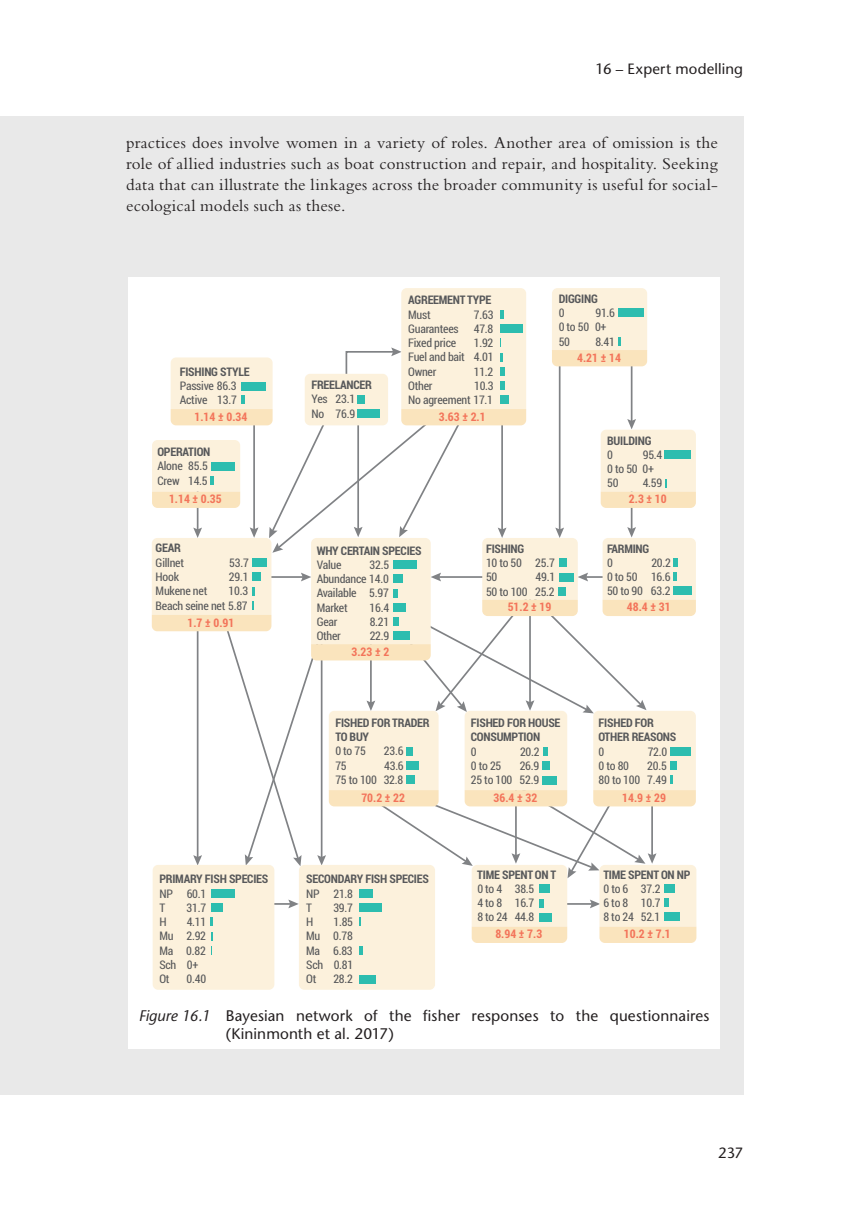
<style>
.page{position:relative;width:864px;height:1221px;background:#fff}
.page>*{position:absolute;margin:0;border:0;box-sizing:border-box;transform-origin:0 0}
.t1{font:17.15px/21px "Bembo Std";letter-spacing:.01em;color:#231f20;text-align:justify}
.t2{font:500 15.4px/17.5px "Stone Sans Std";letter-spacing:.01em;color:#231f20}
.t3{font:500 14.88px "Stone Sans Std";letter-spacing:.01em;color:#231f20}
.t4{font:11.9px/14.2px "Roboto Condensed";letter-spacing:-.02em;color:#57585a}
.t5{font:700 11.9px/14.2px "Roboto Condensed";letter-spacing:-.02em;color:#57585a}
.t6{font:700 11.9px "Roboto Condensed";color:#f3745a}
.s1{font-style:italic}
</style>
<div class="page">
<div style="left:0;top:115px;width:742px;height:979px;background:#e9e9e9"></div>
<div style="left:128px;top:277px;width:591px;height:772px;background:#fff"></div>
<div style="left:153px;top:864px;width:121px;height:125px;background:#fcf1dc;border-radius:5px"></div>
<div style="left:299px;top:864px;width:136px;height:125px;background:#fcf1dc;border-radius:5px"></div>
<div style="left:359px;top:974px;width:16px;height:9px;background:#2dbdaf"></div>
<svg style="left:152px;top:288px;width:544px;height:666px"></svg>
<div style="left:664px;top:912px;width:15px;height:9px;background:#2dbdaf"></div>
<p class="t3" style="left:595px;top:59px;width:149px">16 – Expert modelling</p>
<p class="t1" style="left:126px;top:132px;width:593px">practices does involve women in a variety of roles. Another area of omission is the role of allied industries such as boat construction and repair, and hospitality. Seeking data that can illustrate the linkages across the broader community is useful for social&shy;ecological models such as these.</p>
<p class="t5" style="left:180px;top:364px;width:71px">FISHING STYLE</p>
<p class="t4" style="left:180px;top:378px;width:59px">Passive 86.3<br>Active 13.7</p>
<p class="t6" style="left:194px;top:408px;width:54px">1.14 ± 0.34</p>
<p class="t5" style="left:311px;top:377px;width:62px">FREELANCER</p>
<p class="t4" style="left:311px;top:391px;width:45px">Yes 23.1<br>No 76.9</p>
<p class="t5" style="left:408px;top:292px;width:85px">AGREEMENT TYPE</p>
<p class="t4" style="left:408px;top:307px;width:24px">Must</p>
<p class="t4" style="left:474px;top:307px;width:21px">7.63</p>
<p class="t4" style="left:408px;top:321px;width:52px">Guarantees</p>
<p class="t4" style="left:473px;top:321px;width:21px">47.8</p>
<p class="t4" style="left:408px;top:335px;width:50px">Fixed price</p>
<p class="t4" style="left:408px;top:335px;width:87px;text-align:justify;text-indent:66px">1.92<br>Fuel and bait 4.01<br>Owner</p>
<p class="t4" style="left:473px;top:364px;width:21px">11.2</p>
<p class="t4" style="left:408px;top:378px;width:26px">Other</p>
<p class="t4" style="left:408px;top:378px;width:87px;text-align:right">10.3<br>No agreement 17.1</p>
<p class="t6" style="left:438px;top:408px;width:48px">3.63 ± 2.1</p>
<p class="t5" style="left:558px;top:291px;width:41px">DIGGING</p>
<p class="t4" style="left:558px;top:305px;width:7px">0</p>
<p class="t4" style="left:558px;top:305px;width:58px;text-indent:37px">91.6<br>0 to 50 0+<br>50</p>
<p class="t4" style="left:595px;top:334px;width:21px">8.41</p>
<p class="t6" style="left:577px;top:349px;width:45px">4.21 ± 14</p>
<p class="t5" style="left:157px;top:444px;width:54px">OPERATION</p>
<p class="t4" style="left:157px;top:458px;width:52px">Alone 85.5<br>Crew 14.5</p>
<p class="t6" style="left:169px;top:490px;width:54px">1.14 ± 0.35</p>
<p class="t5" style="left:607px;top:433px;width:46px">BUILDING</p>
<p class="t4" style="left:607px;top:447px;width:7px">0</p>
<p class="t4" style="left:607px;top:447px;width:57px;text-indent:36px">95.4<br>0 to 50 0+<br>50</p>
<p class="t4" style="left:642px;top:475px;width:21px">4.59</p>
<p class="t6" style="left:628px;top:490px;width:39px">2.3 ± 10</p>
<p class="t5" style="left:155px;top:540px;width:27px">GEAR</p>
<p class="t4" style="left:155px;top:555px;width:30px">Gillnet</p>
<p class="t4" style="left:229px;top:555px;width:21px">53.7</p>
<p class="t4" style="left:155px;top:569px;width:25px">Hook</p>
<p class="t4" style="left:229px;top:569px;width:21px">29.1</p>
<p class="t4" style="left:155px;top:583px;width:53px">Mukene net</p>
<p class="t4" style="left:155px;top:583px;width:94px;text-align:right">10.3<br>Beach seine net 5.87</p>
<p class="t6" style="left:187px;top:614px;width:48px">1.7 ± 0.91</p>
<p class="t5" style="left:316px;top:542px;width:106px">WHY CERTAIN SPECIES</p>
<p class="t4" style="left:316px;top:557px;width:26px">Value</p>
<p class="t4" style="left:316px;top:557px;width:74px;text-align:justify;text-indent:53px">32.5<br>Abundance 14.0<br>Available 5.97<br>Market</p>
<p class="t4" style="left:369px;top:600px;width:21px">16.4</p>
<p class="t4" style="left:316px;top:614px;width:22px">Gear</p>
<p class="t4" style="left:369px;top:614px;width:21px">8.21</p>
<p class="t4" style="left:316px;top:628px;width:26px">Other</p>
<p class="t4" style="left:369px;top:628px;width:21px">22.9</p>
<p class="t6" style="left:351px;top:643px;width:39px">3.23 ± 2</p>
<p class="t5" style="left:486px;top:541px;width:40px">FISHING</p>
<p class="t4" style="left:486px;top:555px;width:70px">10 to 50 25.7<br>50</p>
<p class="t4" style="left:486px;top:569px;width:71px;text-align:right">49.1<br>50 to 100 25.2</p>
<p class="t6" style="left:507px;top:598px;width:45px">51.2 ± 19</p>
<p class="t5" style="left:606px;top:541px;width:44px">FARMING</p>
<p class="t4" style="left:606px;top:555px;width:7px">0</p>
<p class="t4" style="left:606px;top:555px;width:65px;text-align:justify;text-indent:44px">20.2<br>0 to 50 16.6<br>50 to 90 63.2</p>
<p class="t6" style="left:626px;top:598px;width:45px">48.4 ± 31</p>
<p class="t5" style="left:335px;top:715px;width:96px">FISHED FOR TRADER<br>TO BUY</p>
<p class="t4" style="left:335px;top:743px;width:32px">0 to 75</p>
<p class="t4" style="left:384px;top:743px;width:21px">23.6</p>
<p class="t4" style="left:335px;top:757px;width:13px">75</p>
<p class="t4" style="left:335px;top:757px;width:70px;text-align:right">43.6<br>75 to 100 32.8</p>
<p class="t6" style="left:361px;top:789px;width:45px">70.2 ± 22</p>
<p class="t5" style="left:470px;top:715px;width:91px">FISHED FOR HOUSE<br>CONSUMPTION</p>
<p class="t4" style="left:470px;top:743px;width:7px">0</p>
<p class="t4" style="left:520px;top:743px;width:21px">20.2</p>
<p class="t4" style="left:470px;top:758px;width:32px">0 to 25</p>
<p class="t4" style="left:470px;top:758px;width:70px;text-align:right">26.9<br>25 to 100 52.9</p>
<p class="t6" style="left:493px;top:789px;width:45px">36.4 ± 32</p>
<p class="t5" style="left:598px;top:715px;width:79px">FISHED FOR<br>OTHER REASONS</p>
<p class="t4" style="left:598px;top:743px;width:7px">0</p>
<p class="t4" style="left:647px;top:743px;width:21px">72.0</p>
<p class="t4" style="left:598px;top:758px;width:32px">0 to 80</p>
<p class="t4" style="left:598px;top:758px;width:70px;text-align:right">20.5<br>80 to 100 7.49</p>
<p class="t6" style="left:622px;top:789px;width:45px">14.9 ± 29</p>
<p class="t5" style="left:159px;top:871px;width:110px">PRIMARY FISH SPECIES</p>
<p class="t4" style="left:159px;top:885px;width:48px">NP 60.1<br>T</p>
<p class="t4" style="left:186px;top:900px;width:21px">31.7</p>
<p class="t5" style="left:306px;top:871px;width:124px">SECONDARY FISH SPECIES</p>
<p class="t4" style="left:306px;top:885px;width:48px">NP 21.8<br>T</p>
<p class="t4" style="left:333px;top:900px;width:21px">39.7</p>
<p class="t4" style="left:159px;top:914px;width:48px;text-indent:27px">4.11<br>Mu 2.92<br>Ma 0.82<br>Sch 0+<br>Ot</p>
<p class="t4" style="left:159px;top:914px;width:9px">H</p>
<p class="t4" style="left:186px;top:971px;width:21px">0.40</p>
<p class="t4" style="left:306px;top:914px;width:49px;text-align:justify;text-indent:27px">1.85<br>Mu 0.78<br>Ma 6.83<br>Sch 0.81<br>Ot</p>
<p class="t4" style="left:306px;top:914px;width:9px">H</p>
<p class="t4" style="left:333px;top:971px;width:21px">28.2</p>
<p class="t5" style="left:477px;top:866px;width:80px">TIME SPENT ON T</p>
<p class="t4" style="left:477px;top:881px;width:58px;text-align:justify">0 to 4 38.5<br>4 to 8 16.7<br>8 to 24 44.8</p>
<p class="t6" style="left:495px;top:925px;width:48px">8.94 ± 7.3</p>
<p class="t5" style="left:603px;top:866px;width:89px">TIME SPENT ON NP</p>
<p class="t4" style="left:603px;top:881px;width:58px;text-align:justify">0 to 6 37.2<br>6 to 8 10.7<br>8 to 24 52.1</p>
<p class="t6" style="left:623px;top:925px;width:48px">10.2 ± 7.1</p>
<p class="t2" style="left:226px;top:1007px;width:485px;text-indent:-87px"><span class="s1">Figure 16.1</span> Bayesian network of the fisher responses to the questionnaires (Kininmonth et al. 2017)</p>
<p class="t3" style="left:718px;top:1143px;width:26px">237</p>
</div>
